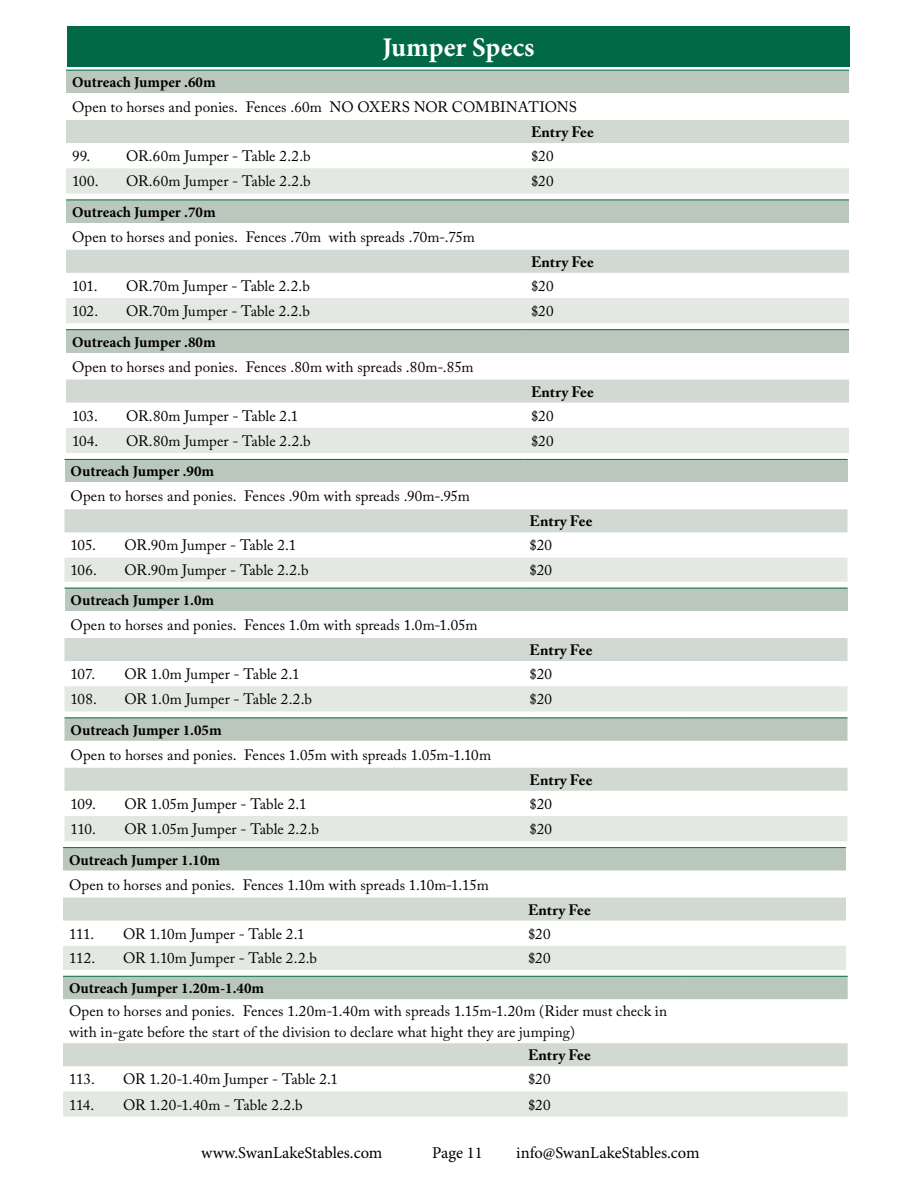
<style>
.page{position:relative;width:918px;height:1188px;background:#fff}
.page>*{position:absolute;margin:0;border:0;box-sizing:border-box;transform-origin:0 0}
.t1{font:700 27px "Minion Pro";color:#fff}
.t2{font:16.5px "Minion Pro";color:#000}
.t3{font:15px/21px "Adobe Caslon Pro";letter-spacing:.005em;color:#000}
.t4{font:700 15px "Minion Pro";color:#000}
.t5{font:700 15px "Adobe Caslon Pro";letter-spacing:.01em;color:#000}
</style>
<div class="page">
<div style="left:66px;top:70px;width:783px;height:23px;background:#bac7bc"></div>
<div style="left:66px;top:120px;width:783px;height:23px;background:#d2d9d2"></div>
<div style="left:66px;top:168px;width:783px;height:26px;background:#e4e8e3"></div>
<hr style="left:66px;top:70px;width:54px;height:1px;background:#016945">
<hr style="left:120px;top:70px;width:405px;height:1px;background:#016945">
<hr style="left:525px;top:70px;width:324px;height:1px;background:#016945">
<div style="left:66px;top:200px;width:783px;height:23px;background:#bac7bc"></div>
<div style="left:66px;top:250px;width:783px;height:23px;background:#d2d9d2"></div>
<div style="left:66px;top:298px;width:783px;height:25px;background:#e4e8e3"></div>
<hr style="left:66px;top:200px;width:54px;height:1px;background:#016945">
<hr style="left:120px;top:200px;width:405px;height:1px;background:#016945">
<hr style="left:525px;top:200px;width:324px;height:1px;background:#016945">
<div style="left:66px;top:330px;width:783px;height:23px;background:#bac7bc"></div>
<div style="left:66px;top:380px;width:783px;height:23px;background:#d2d9d2"></div>
<div style="left:66px;top:428px;width:783px;height:25px;background:#e4e8e3"></div>
<hr style="left:66px;top:329px;width:54px;height:1px;background:#016945">
<hr style="left:120px;top:329px;width:405px;height:1px;background:#016945">
<hr style="left:525px;top:329px;width:324px;height:1px;background:#016945">
<div style="left:65px;top:459px;width:783px;height:23px;background:#bac7bc"></div>
<div style="left:65px;top:509px;width:783px;height:23px;background:#d2d9d2"></div>
<div style="left:65px;top:558px;width:783px;height:24px;background:#e4e8e3"></div>
<hr style="left:65px;top:459px;width:54px;height:1px;background:#016945">
<hr style="left:119px;top:459px;width:405px;height:1px;background:#016945">
<hr style="left:524px;top:459px;width:324px;height:1px;background:#016945">
<div style="left:65px;top:588px;width:783px;height:23px;background:#bac7bc"></div>
<div style="left:65px;top:638px;width:783px;height:23px;background:#d2d9d2"></div>
<div style="left:65px;top:686px;width:783px;height:25px;background:#e4e8e3"></div>
<hr style="left:65px;top:588px;width:54px;height:1px;background:#016945">
<hr style="left:119px;top:588px;width:405px;height:1px;background:#016945">
<hr style="left:524px;top:588px;width:324px;height:1px;background:#016945">
<svg style="left:65px;top:718px;width:783px;height:23px;background:#b7c6ba"></svg>
<div style="left:65px;top:768px;width:783px;height:23px;background:#d2d9d2"></div>
<div style="left:65px;top:816px;width:783px;height:25px;background:#e4e8e3"></div>
<hr style="left:65px;top:717px;width:54px;height:1px;background:#016945">
<hr style="left:119px;top:717px;width:405px;height:1px;background:#016945">
<hr style="left:524px;top:717px;width:161px;height:1px;background:#016945">
<hr style="left:685px;top:717px;width:163px;height:1px;background:#016945">
<svg style="left:63px;top:848px;width:783px;height:23px;background:#bac7bc"></svg>
<div style="left:63px;top:898px;width:783px;height:23px;background:#d2d9d2"></div>
<div style="left:63px;top:946px;width:783px;height:24px;background:#e4e8e3"></div>
<hr style="left:63px;top:847px;width:54px;height:1px;background:#016945">
<hr style="left:117px;top:847px;width:405px;height:1px;background:#016945">
<hr style="left:522px;top:847px;width:161px;height:1px;background:#016945">
<hr style="left:683px;top:847px;width:163px;height:1px;background:#016945">
<div style="left:63px;top:977px;width:785px;height:22px;background:#bac7bc"></div>
<div style="left:63px;top:1043px;width:785px;height:23px;background:#d2d9d2"></div>
<div style="left:63px;top:1091px;width:785px;height:26px;background:#e4e8e3"></div>
<hr style="left:63px;top:976px;width:54px;height:1px;background:#016945">
<hr style="left:117px;top:976px;width:405px;height:1px;background:#016945">
<hr style="left:522px;top:976px;width:163px;height:1px;background:#016945">
<hr style="left:685px;top:976px;width:163px;height:1px;background:#016945">
<div style="left:67px;top:26px;width:783px;height:40px;background:#016945"></div>
<h1 class="t1" style="left:382px;top:28px;width:154px">Jumper Specs</h1>
<p class="t4" style="left:72px;top:72px;width:145px">Outreach Jumper .60m</p>
<p class="t3" style="left:72px;top:96px;width:506px">Open to horses and ponies. Fences .60m NO OXERS NOR COMBINATIONS</p>
<p class="t5" style="left:531px;top:123px;width:64px">Entry Fee</p>
<p class="t3" style="left:72px;top:145px;width:240px">99. OR.60m Jumper - Table 2.2.b</p>
<p class="t3" style="left:531px;top:145px;width:24px">$20</p>
<p class="t3" style="left:72px;top:171px;width:28px">100.</p>
<p class="t3" style="left:126px;top:171px;width:186px">OR.60m Jumper - Table 2.2.b</p>
<p class="t3" style="left:531px;top:171px;width:24px">$20</p>
<p class="t4" style="left:72px;top:201px;width:145px">Outreach Jumper .70m</p>
<p class="t3" style="left:72px;top:226px;width:404px">Open to horses and ponies. Fences .70m with spreads .70m-.75m</p>
<p class="t5" style="left:531px;top:253px;width:64px">Entry Fee</p>
<p class="t3" style="left:72px;top:275px;width:27px">101.</p>
<p class="t3" style="left:126px;top:275px;width:185px">OR.70m Jumper - Table 2.2.b</p>
<p class="t3" style="left:531px;top:275px;width:24px">$20</p>
<p class="t3" style="left:72px;top:300px;width:28px">102.</p>
<p class="t3" style="left:126px;top:300px;width:185px">OR.70m Jumper - Table 2.2.b</p>
<p class="t3" style="left:531px;top:300px;width:24px">$20</p>
<p class="t4" style="left:72px;top:331px;width:145px">Outreach Jumper .80m</p>
<p class="t3" style="left:72px;top:356px;width:403px">Open to horses and ponies. Fences .80m with spreads .80m-.85m</p>
<p class="t5" style="left:531px;top:383px;width:64px">Entry Fee</p>
<p class="t3" style="left:72px;top:405px;width:27px">103.</p>
<p class="t3" style="left:126px;top:405px;width:174px">OR.80m Jumper - Table 2.1</p>
<p class="t3" style="left:531px;top:405px;width:24px">$20</p>
<p class="t3" style="left:72px;top:430px;width:28px">104.</p>
<p class="t3" style="left:126px;top:430px;width:186px">OR.80m Jumper - Table 2.2.b</p>
<p class="t3" style="left:531px;top:430px;width:24px">$20</p>
<p class="t4" style="left:71px;top:461px;width:145px">Outreach Jumper .90m</p>
<p class="t3" style="left:71px;top:486px;width:401px">Open to horses and ponies. Fences .90m with spreads .90m-.95m</p>
<p class="t5" style="left:530px;top:512px;width:64px">Entry Fee</p>
<p class="t3" style="left:71px;top:535px;width:27px">105.</p>
<p class="t3" style="left:125px;top:535px;width:173px">OR.90m Jumper - Table 2.1</p>
<p class="t3" style="left:530px;top:535px;width:24px">$20</p>
<p class="t3" style="left:71px;top:559px;width:28px">106.</p>
<p class="t3" style="left:125px;top:559px;width:186px">OR.90m Jumper - Table 2.2.b</p>
<p class="t3" style="left:530px;top:559px;width:24px">$20</p>
<p class="t4" style="left:71px;top:590px;width:145px">Outreach Jumper 1.0m</p>
<p class="t3" style="left:71px;top:614px;width:409px">Open to horses and ponies. Fences 1.0m with spreads 1.0m-1.05m</p>
<p class="t5" style="left:530px;top:641px;width:64px">Entry Fee</p>
<p class="t3" style="left:71px;top:663px;width:26px">107.</p>
<p class="t3" style="left:125px;top:663px;width:177px">OR 1.0m Jumper - Table 2.1</p>
<p class="t3" style="left:530px;top:663px;width:24px">$20</p>
<p class="t3" style="left:71px;top:689px;width:28px">108.</p>
<p class="t3" style="left:125px;top:689px;width:189px">OR 1.0m Jumper - Table 2.2.b</p>
<p class="t3" style="left:530px;top:689px;width:24px">$20</p>
<p class="t4" style="left:71px;top:719px;width:153px">Outreach Jumper 1.05m</p>
<p class="t3" style="left:71px;top:744px;width:422px">Open to horses and ponies. Fences 1.05m with spreads 1.05m-1.10m</p>
<p class="t5" style="left:530px;top:771px;width:64px">Entry Fee</p>
<p class="t3" style="left:71px;top:793px;width:27px">109.</p>
<p class="t3" style="left:125px;top:793px;width:184px">OR 1.05m Jumper - Table 2.1</p>
<p class="t3" style="left:530px;top:793px;width:24px">$20</p>
<p class="t3" style="left:71px;top:818px;width:27px">110.</p>
<p class="t3" style="left:125px;top:818px;width:196px">OR 1.05m Jumper - Table 2.2.b</p>
<p class="t3" style="left:530px;top:818px;width:24px">$20</p>
<p class="t4" style="left:69px;top:849px;width:153px">Outreach Jumper 1.10m</p>
<p class="t3" style="left:69px;top:874px;width:421px">Open to horses and ponies. Fences 1.10m with spreads 1.10m-1.15m</p>
<p class="t5" style="left:528px;top:901px;width:64px">Entry Fee</p>
<p class="t3" style="left:69px;top:923px;width:27px">111.</p>
<p class="t3" style="left:123px;top:923px;width:183px">OR 1.10m Jumper - Table 2.1</p>
<p class="t3" style="left:528px;top:923px;width:24px">$20</p>
<p class="t3" style="left:69px;top:948px;width:28px">112.</p>
<p class="t3" style="left:123px;top:948px;width:196px">OR 1.10m Jumper - Table 2.2.b</p>
<p class="t3" style="left:528px;top:948px;width:24px">$20</p>
<p class="t4" style="left:69px;top:978px;width:197px">Outreach Jumper 1.20m-1.40m</p>
<p class="t3" style="left:69px;top:1001px;width:600px">Open to horses and ponies. Fences 1.20m-1.40m with spreads 1.15m-1.20m (Rider must check in with in-gate before the start of the division to declare what hight they are jumping)</p>
<p class="t5" style="left:528px;top:1046px;width:64px">Entry Fee</p>
<p class="t3" style="left:69px;top:1069px;width:27px">113.</p>
<p class="t3" style="left:123px;top:1069px;width:217px">OR 1.20-1.40m Jumper - Table 2.1</p>
<p class="t3" style="left:528px;top:1069px;width:24px">$20</p>
<p class="t3" style="left:69px;top:1094px;width:27px">114.</p>
<p class="t3" style="left:123px;top:1094px;width:181px">OR 1.20-1.40m - Table 2.2.b</p>
<p class="t3" style="left:528px;top:1094px;width:24px">$20</p>
<p class="t2" style="left:201px;top:1141px;width:183px">www.SwanLakeStables.com</p>
<p class="t2" style="left:432px;top:1141px;width:52px">Page 11</p>
<p class="t2" style="left:516px;top:1141px;width:185px">info@SwanLakeStables.com</p>
</div>
